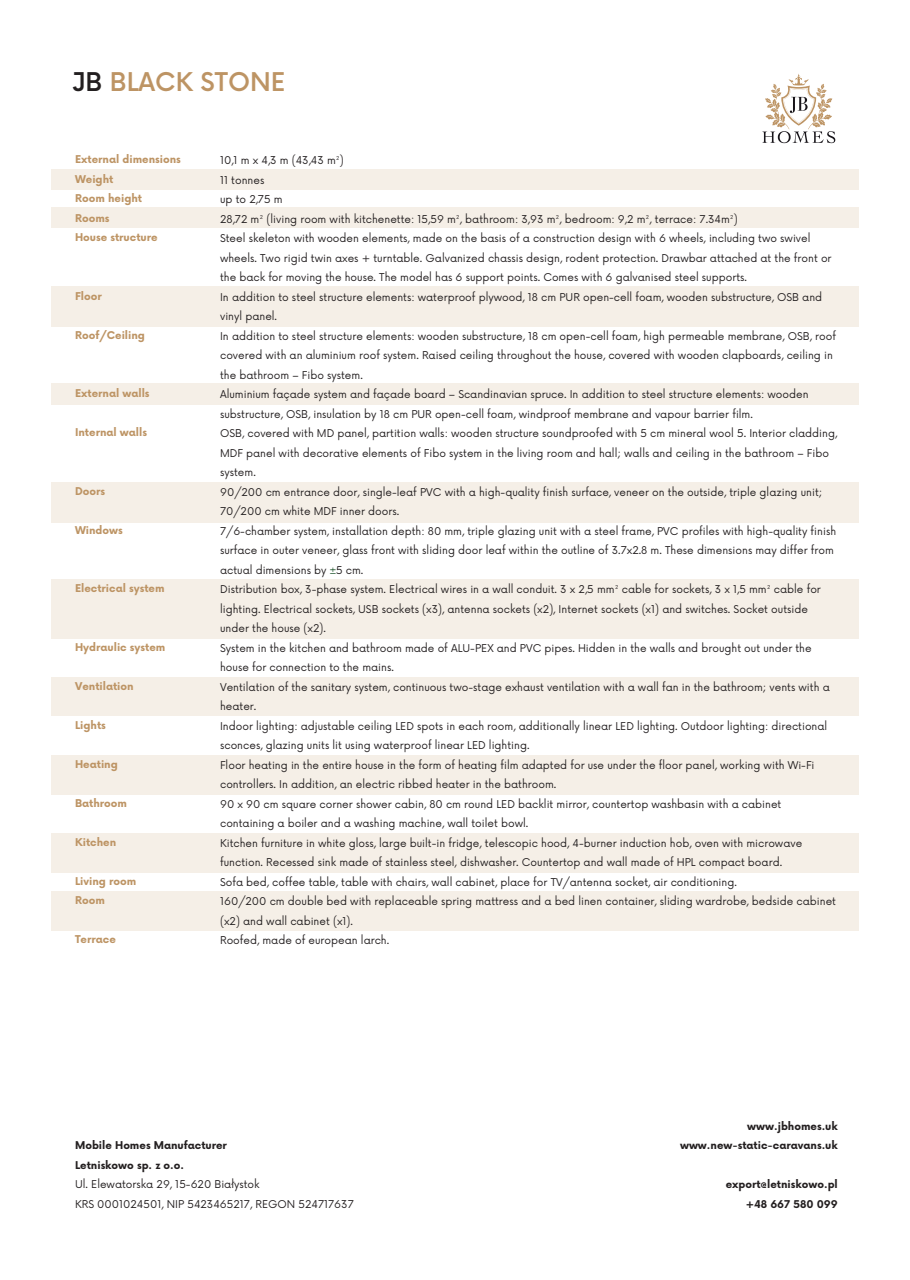
<style>
.page{position:relative;width:910px;height:1280px;background:#fff}
.page>*{position:absolute;margin:0;border:0;box-sizing:border-box;transform-origin:0 0}
.t1{font:500 25.2px "Now";color:#bd9464}
.t2{font:10.5px/19.5px "Now";color:#231f20}
.t3{font:700 10.5px/19.5px "Now";color:#bd9464}
.t4{font:700 10.5px/19.5px "Now";color:#231f20;text-align:right}
.s1{color:#231f20}
.s2{color:#003e10}
</style>
<div class="page">
<div style="left:51px;top:892px;width:808px;height:39px;background:#f5efe7"></div>
<div style="left:51px;top:208px;width:808px;height:20px;background:#f5efe7"></div>
<div style="left:51px;top:169px;width:808px;height:21px;background:#f5efe7"></div>
<div style="left:51px;top:287px;width:808px;height:40px;background:#f5efe7"></div>
<div style="left:51px;top:384px;width:808px;height:21px;background:#f5efe7"></div>
<div style="left:51px;top:482px;width:808px;height:40px;background:#f5efe7"></div>
<div style="left:51px;top:579px;width:808px;height:60px;background:#f5efe7"></div>
<div style="left:51px;top:677px;width:808px;height:39px;background:#f5efe7"></div>
<div style="left:51px;top:755px;width:808px;height:39px;background:#f5efe7"></div>
<div style="left:51px;top:833px;width:808px;height:39px;background:#f5efe7"></div>
<svg style="left:762px;top:74px;width:73px;height:69px"></svg>
<h1 class="t1" style="left:72px;top:63px;width:215px"><span class="s1">JB</span> BLACK STONE</h1>
<p class="t3" style="left:75px;top:149px;width:107px">External dimensions<br>Weight<br>Room height<br>Rooms<br>House structure</p>
<p class="t3" style="left:75px;top:286px;width:28px">Floor</p>
<p class="t3" style="left:75px;top:325px;width:72px">Roof/Ceiling</p>
<p class="t3" style="left:75px;top:383px;width:76px">External walls</p>
<p class="t3" style="left:75px;top:422px;width:73px">Internal walls</p>
<p class="t3" style="left:75px;top:481px;width:32px">Doors</p>
<p class="t3" style="left:75px;top:520px;width:49px">Windows</p>
<p class="t3" style="left:75px;top:578px;width:91px">Electrical system</p>
<p class="t3" style="left:75px;top:637px;width:92px">Hydraulic system</p>
<p class="t3" style="left:75px;top:676px;width:60px">Ventilation</p>
<p class="t3" style="left:75px;top:715px;width:32px">Lights</p>
<p class="t3" style="left:75px;top:754px;width:44px">Heating</p>
<p class="t3" style="left:75px;top:793px;width:53px">Bathroom</p>
<p class="t3" style="left:75px;top:832px;width:43px">Kitchen</p>
<p class="t3" style="left:75px;top:871px;width:63px">Living room<br>Room</p>
<p class="t3" style="left:75px;top:929px;width:42px">Terrace</p>
<p class="t2" style="left:220px;top:150px;width:619px">10,1 m x 4,3 m (43,43 m²)<br>11 tonnes<br>up to 2,75 m<br>28,72 m² (living room with kitchenette: 15,59 m², bathroom: 3,93 m², bedroom: 9,2 m², terrace: 7.34m²)<br>Steel skeleton with wooden elements, made on the basis of a construction design with 6 wheels, including two swivel wheels. Two rigid twin axes + turntable. Galvanized chassis design, rodent protection. Drawbar attached at the front or the back for moving the house. The model has 6 support points. Comes with 6 galvanised steel supports.<br>In addition to steel structure elements: waterproof plywood, 18 cm PUR open-cell foam, wooden substructure, OSB and vinyl panel.<br>In addition to steel structure elements: wooden substructure, 18 cm open-cell foam, high permeable membrane, OSB, roof covered with an aluminium roof system. Raised ceiling throughout the house, covered with wooden clapboards, ceiling in the bathroom – Fibo system.<br>Aluminium façade system and façade board – Scandinavian spruce. In addition to steel structure elements: wooden substructure, OSB, insulation by 18 cm PUR open-cell foam, windproof membrane and vapour barrier film.<br>OSB, covered with MD panel, partition walls: wooden structure soundproofed with 5 cm mineral wool 5. Interior cladding, MDF panel with decorative elements of Fibo system in the living room and hall; walls and ceiling in the bathroom – Fibo system.<br>90/200 cm entrance door, single-leaf PVC with a high-quality finish surface, veneer on the outside, triple glazing unit; 70/200 cm white MDF inner doors.<br>7/6-chamber system, installation depth: 80 mm, triple glazing unit with a steel frame, PVC profiles with high-quality finish surface in outer veneer, glass front with sliding door leaf within the outline of 3.7x2.8 m. These dimensions may differ from actual dimensions by <span class="s2">±</span>5 cm.<br>Distribution box, 3-phase system. Electrical wires in a wall conduit. 3 x 2,5 mm² cable for sockets, 3 x 1,5 mm² cable for lighting. Electrical sockets, USB sockets (x3), antenna sockets (x2), Internet sockets (x1) and switches. Socket outside under the house (x2).<br>System in the kitchen and bathroom made of ALU-PEX and PVC pipes. Hidden in the walls and brought out under the house for connection to the mains.<br>Ventilation of the sanitary system, continuous two-stage exhaust ventilation with a wall fan in the bathroom; vents with a heater.<br>Indoor lighting: adjustable ceiling LED spots in each room, additionally linear LED lighting. Outdoor lighting: directional sconces, glazing units lit using waterproof linear LED lighting.<br>Floor heating in the entire house in the form of heating film adapted for use under the floor panel, working with Wi-Fi controllers. In addition, an electric ribbed heater in the bathroom.<br>90 x 90 cm square corner shower cabin, 80 cm round LED backlit mirror, countertop washbasin with a cabinet containing a boiler and a washing machine, wall toilet bowl.<br>Kitchen furniture in white gloss, large built-in fridge, telescopic hood, 4-burner induction hob, oven with microwave function. Recessed sink made of stainless steel, dishwasher. Countertop and wall made of HPL compact board.<br>Sofa bed, coffee table, table with chairs, wall cabinet, place for TV/antenna socket, air conditioning.<br>160/200 cm double bed with replaceable spring mattress and a bed linen container, sliding wardrobe, bedside cabinet (x2) and wall cabinet (x1).<br>Roofed, made of european larch.</p>
<p class="t4" style="left:75px;top:1135px;width:153px;text-align:left">Mobile Homes Manufacturer<br>Letniskowo sp. z o.o.</p>
<p class="t2" style="left:75px;top:1174px;width:280px">Ul. Elewatorska 29, 15-620 Białystok<br>KRS 0001024501, NIP 5423465217, REGON 524717637</p>
<p class="t4" style="left:680px;top:1116px;width:159px">www.jbhomes.uk www.new-static-caravans.uk</p>
<p class="t4" style="left:726px;top:1174px;width:114px">export@letniskowo.pl +48 667 580 099</p>
</div>
